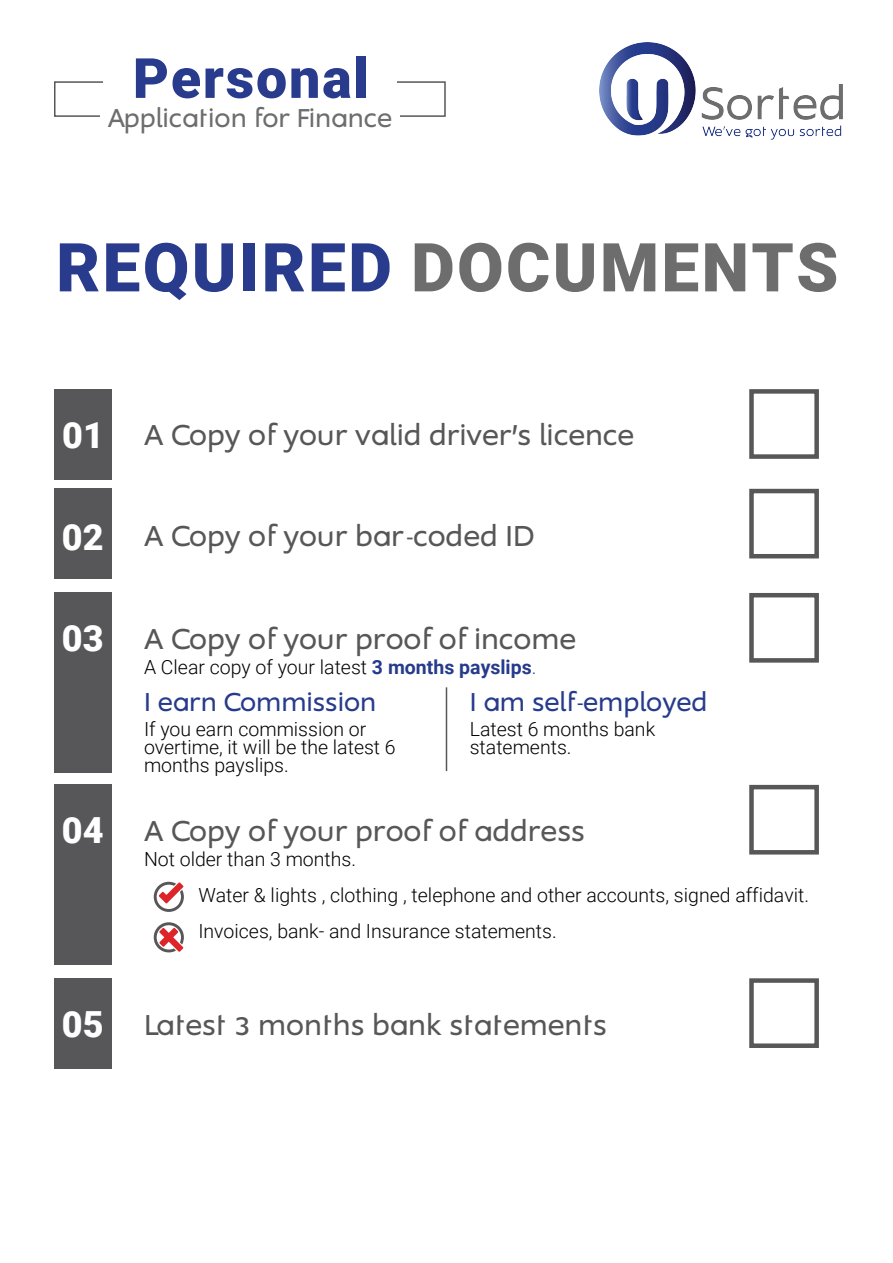
<style>
.page{position:relative;width:893px;height:1263px;background:#fff}
.page>*{position:absolute;margin:0;border:0;box-sizing:border-box;transform-origin:0 0}
.t1{font:900 67.5px "Roboto";letter-spacing:.035em;color:#6d6d6d}
.t2{font:900 55.5px "Roboto";letter-spacing:.035em;color:#283b8c}
.t3{font:900 36px "Roboto";color:#fff}
.t4{font:30px "Nanotech LLC";color:#575758}
.t5{font:27px "Nanotech LLC";color:#273b8c}
.t6{font:27px "Nanotech LLC";color:#6d6d6d}
.t7{font:300 19.5px/18px "Roboto";color:#000}
.s1{color:#283b8c}
.s2{font-family:"Roboto";font-weight:900;font-size:36px;color:#fff}
.s3{font-weight:700;color:#273b8c}
.s4{color:#273b8c}
</style>
<div class="page">
<div style="left:54px;top:785px;width:58px;height:180px;background:#575759"></div>
<div style="left:54px;top:978px;width:58px;height:90px;background:#575759"></div>
<div style="left:54px;top:389px;width:58px;height:90px;background:#575759"></div>
<div style="left:54px;top:489px;width:58px;height:90px;background:#575759"></div>
<div style="left:54px;top:593px;width:58px;height:180px;background:#575759"></div>
<hr style="left:446px;top:687px;width:1px;height:84px;background:#575759">
<svg style="left:154px;top:922px;width:30px;height:30px"></svg>
<svg style="left:154px;top:882px;width:30px;height:30px"></svg>
<div style="left:749px;top:389px;width:70px;height:70px;border:4px solid #575758"></div>
<div style="left:749px;top:489px;width:70px;height:69px;border:4px solid #575758"></div>
<div style="left:749px;top:593px;width:70px;height:70px;border:4px solid #575758"></div>
<div style="left:749px;top:785px;width:70px;height:69px;border:4px solid #575758"></div>
<div style="left:749px;top:978px;width:70px;height:70px;border:4px solid #575758"></div>
<div style="left:54px;top:81px;width:392px;height:36px;border:2px solid #575759"></div>
<div style="left:103px;top:56px;width:294px;height:42px;background:#fff"></div>
<div style="left:100px;top:107px;width:300px;height:20px;background:#fff"></div>
<img style="left:600px;top:42px;width:242px;height:97px">
<h2 class="t2" style="left:133px;top:39px;width:237px">Personal</h2>
<h3 class="t6" style="left:108px;top:106px;width:286px">Application for Finance</h3>
<h1 class="t1" style="left:56px;top:220px;width:784px"><span class="s1">REQUIRED</span> DOCUMENTS</h1>
<h3 class="t4" style="left:62px;top:422px;width:574px"><span class="s2">01</span> A Copy of your valid driver's licence</h3>
<h3 class="t3" style="left:62px;top:511px;width:43px">02</h3>
<h3 class="t4" style="left:144px;top:523px;width:392px">A Copy of your bar-coded ID</h3>
<h3 class="t3" style="left:62px;top:613px;width:43px">03</h3>
<h3 class="t4" style="left:144px;top:626px;width:434px">A Copy of your proof of income</h3>
<p class="t7" style="left:144px;top:657px;width:394px">A Clear copy of your latest <span class="s3">3 months payslips</span><span class="s4">.</span></p>
<h3 class="t5" style="left:144px;top:690px;width:234px">I earn Commission</h3>
<p class="t7" style="left:144px;top:719px;width:253px">If you earn commission or overtime, it will be the latest 6 months payslips.</p>
<h3 class="t5" style="left:470px;top:690px;width:239px">I am self-employed</h3>
<p class="t7" style="left:470px;top:719px;width:187px">Latest 6 months bank statements.</p>
<h3 class="t3" style="left:62px;top:805px;width:43px">04</h3>
<h3 class="t4" style="left:144px;top:818px;width:442px">A Copy of your proof of address</h3>
<p class="t7" style="left:198px;top:840px;width:612px;line-height:36px;text-indent:-54px">Not older than 3 months.<br>Water &amp; lights , clothing , telephone and other accounts, signed affidavit.<br>Invoices, bank- and Insurance statements.</p>
<h3 class="t3" style="left:62px;top:999px;width:43px">05</h3>
<h3 class="t4" style="left:144px;top:1012px;width:464px">Latest 3 months bank statements</h3>
</div>
